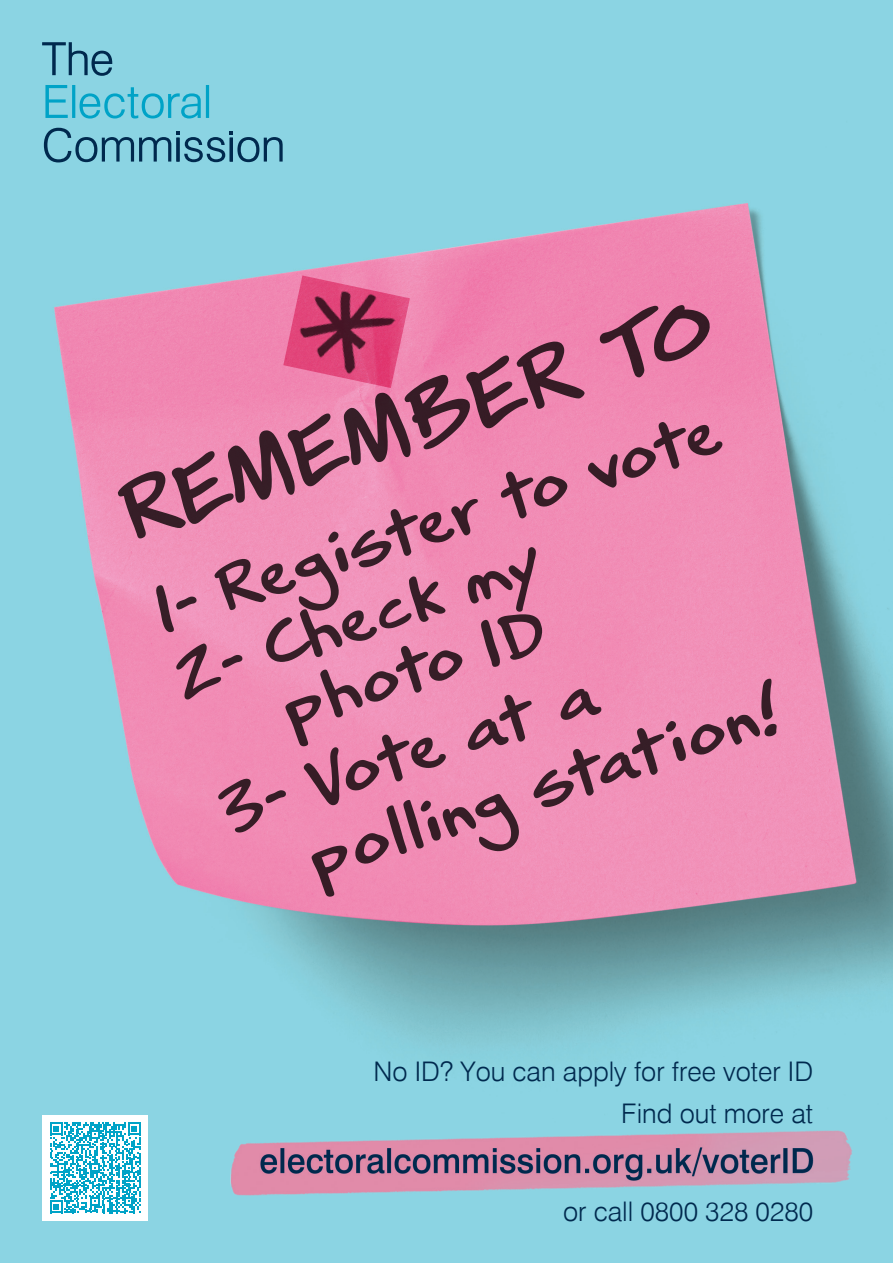
<style>
.page{position:relative;width:893px;height:1263px;background:#fff}
.page>*{position:absolute;margin:0;border:0;box-sizing:border-box;transform-origin:0 0}
.t1{font:79.5px "CC Gabriel Bautista Lito";color:#231f20}
.t2{font:60.45px/69.6px "CC Gabriel Bautista Lito";color:#231f20}
.t3{font:300 27px/42.5px "Swiss 721 BT";color:#00294e;text-align:right}
</style>
<div class="page">
<img style="left:0;top:0;width:893px;height:1263px">
<img style="left:283px;top:275px;width:127px;height:113px">
<svg style="left:45px;top:85px;width:164px;height:34px;background:#63c6db"></svg>
<svg style="left:44px;top:128px;width:239px;height:34px;background:#67a8bd"></svg>
<svg style="left:42px;top:42px;width:70px;height:34px;background:#66a7bc"></svg>
<div style="left:42px;top:1115px;width:106px;height:106px;background:#fff"></div>
<svg style="left:50px;top:1122px;width:91px;height:91px"></svg>
<img style="left:229px;top:1129px;width:625px;height:69px">
<h1 class="t1" style="left:107px;top:466px;width:621px;rotate:-18deg">REMEMBER TO</h1>
<h2 class="t2" style="left:145px;top:585px;width:595px;rotate:-18deg">1- Register to vote<br>2- Check my</h2>
<h2 class="t2" style="left:185px;top:707px;width:395px;line-height:78.4px;text-indent:92px;rotate:-18deg">photo ID<br>3- Vote at a</h2>
<h2 class="t2" style="left:301px;top:833px;width:496px;rotate:-18deg">polling station!</h2>
<p class="t3" style="left:373px;top:1049px;width:441px">No ID? You can apply for free voter ID<br>Find out more at</p>
<p class="t3" style="left:563px;top:1190px;width:252px">or call 0800 328 0280</p>
</div>
